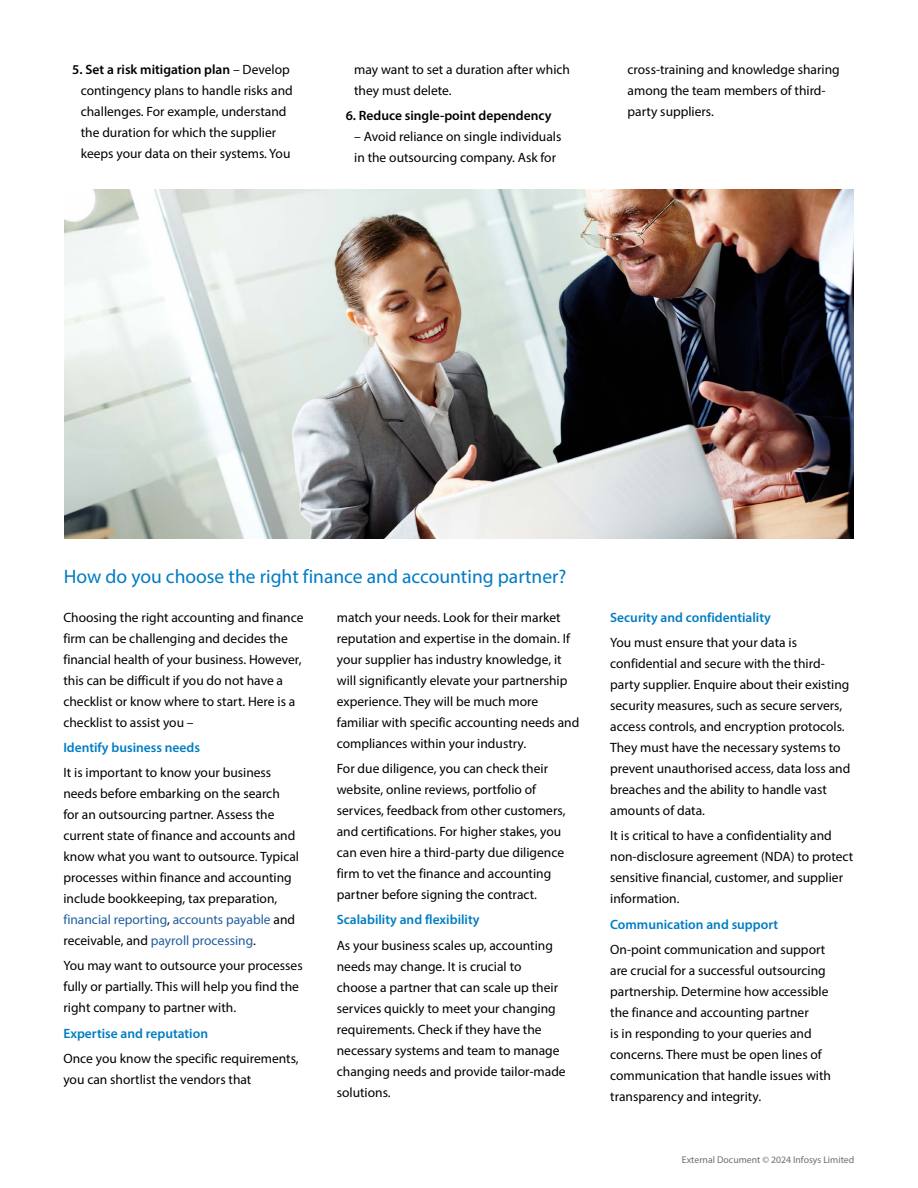
<style>
.page{position:relative;width:918px;height:1188px;background:#fff}
.page>*{position:absolute;margin:0;border:0;box-sizing:border-box;transform-origin:0 0}
.t1{font:19.5px "Myriad Pro";color:#007cc3}
.t2{font:13.5px/21px "Myriad Pro";color:#000}
.t3{font:600 13.5px "Myriad Pro";color:#007dc3}
.t4{font:600 13.5px "Myriad Pro";color:#000}
.t5{font:9.75px "Myriad Pro";color:#6d6e71}
.s1{font-weight:600}
.s2{color:#215e9e}
</style>
<div class="page">
<img style="left:64px;top:189px;width:790px;height:350px">
<p class="t2" style="left:81px;top:59px;width:214px;text-indent:-9px"><span class="s1">5. Set a risk mitigation plan</span> – Develop contingency plans to handle risks and challenges. For example, understand the duration for which the supplier keeps your data on their systems. You</p>
<p class="t2" style="left:354px;top:59px;width:217px">may want to set a duration after which they must delete.</p>
<p class="t4" style="left:346px;top:107px;width:207px">6. Reduce single-point dependency</p>
<p class="t2" style="left:354px;top:126px;width:209px">– Avoid reliance on single individuals in the outsourcing company. Ask for</p>
<p class="t2" style="left:628px;top:59px;width:214px">cross-training and knowledge sharing among the team members of third&shy;party suppliers.</p>
<h1 class="t1" style="left:64px;top:565px;width:504px">How do you choose the right finance and accounting partner?</h1>
<p class="t2" style="left:63px;top:606px;width:242px">Choosing the right accounting and finance firm can be challenging and decides the financial health of your business. However, this can be difficult if you do not have a checklist or know where to start. Here is a checklist to assist you –</p>
<p class="t3" style="left:63px;top:739px;width:138px">Identify business needs</p>
<p class="t2" style="left:63px;top:762px;width:237px">It is important to know your business needs before embarking on the search<br>for an outsourcing partner. Assess the current state of finance and accounts and know what you want to outsource. Typical processes within finance and accounting include bookkeeping, tax preparation, <span class="s2">financial reporting</span>, <span class="s2">accounts payable</span> and receivable, and <span class="s2">payroll processing</span>.</p>
<p class="t2" style="left:63px;top:955px;width:241px">You may want to outsource your processes fully or partially. This will help you find the right company to partner with.</p>
<p class="t3" style="left:63px;top:1025px;width:146px">Expertise and reputation</p>
<p class="t2" style="left:63px;top:1048px;width:237px">Once you know the specific requirements, you can shortlist the vendors that</p>
<p class="t2" style="left:337px;top:607px;width:244px">match your needs. Look for their market reputation and expertise in the domain. If your supplier has industry knowledge, it will significantly elevate your partnership experience. They will be much more familiar with specific accounting needs and compliances within your industry.</p>
<p class="t2" style="left:337px;top:758px;width:230px">For due diligence, you can check their website, online reviews, portfolio of services, feedback from other customers, and certifications. For higher stakes, you can even hire a third-party due diligence firm to vet the finance and accounting partner before signing the contract.</p>
<p class="t3" style="left:337px;top:911px;width:144px">Scalability and flexibility</p>
<p class="t2" style="left:337px;top:934px;width:230px">As your business scales up, accounting needs may change. It is crucial to<br>choose a partner that can scale up their services quickly to meet your changing requirements. Check if they have the necessary systems and team to manage changing needs and provide tailor-made solutions.</p>
<p class="t3" style="left:610px;top:609px;width:162px">Security and confidentiality</p>
<p class="t2" style="left:610px;top:632px;width:242px">You must ensure that your data is confidential and secure with the third&shy;party supplier. Enquire about their existing security measures, such as secure servers, access controls, and encryption protocols.<br>They must have the necessary systems to prevent unauthorised access, data loss and breaches and the ability to handle vast amounts of data.</p>
<p class="t2" style="left:610px;top:825px;width:245px">It is critical to have a confidentiality and non-disclosure agreement (NDA) to protect sensitive financial, customer, and supplier information.</p>
<p class="t3" style="left:610px;top:916px;width:170px">Communication and support</p>
<p class="t2" style="left:610px;top:939px;width:222px">On-point communication and support are crucial for a successful outsourcing partnership. Determine how accessible the finance and accounting partner<br>is in responding to your queries and concerns. There must be open lines of communication that handle issues with transparency and integrity.</p>
<p class="t5" style="left:682px;top:1154px;width:174px">External Document © 2024 Infosys Limited</p>
</div>
